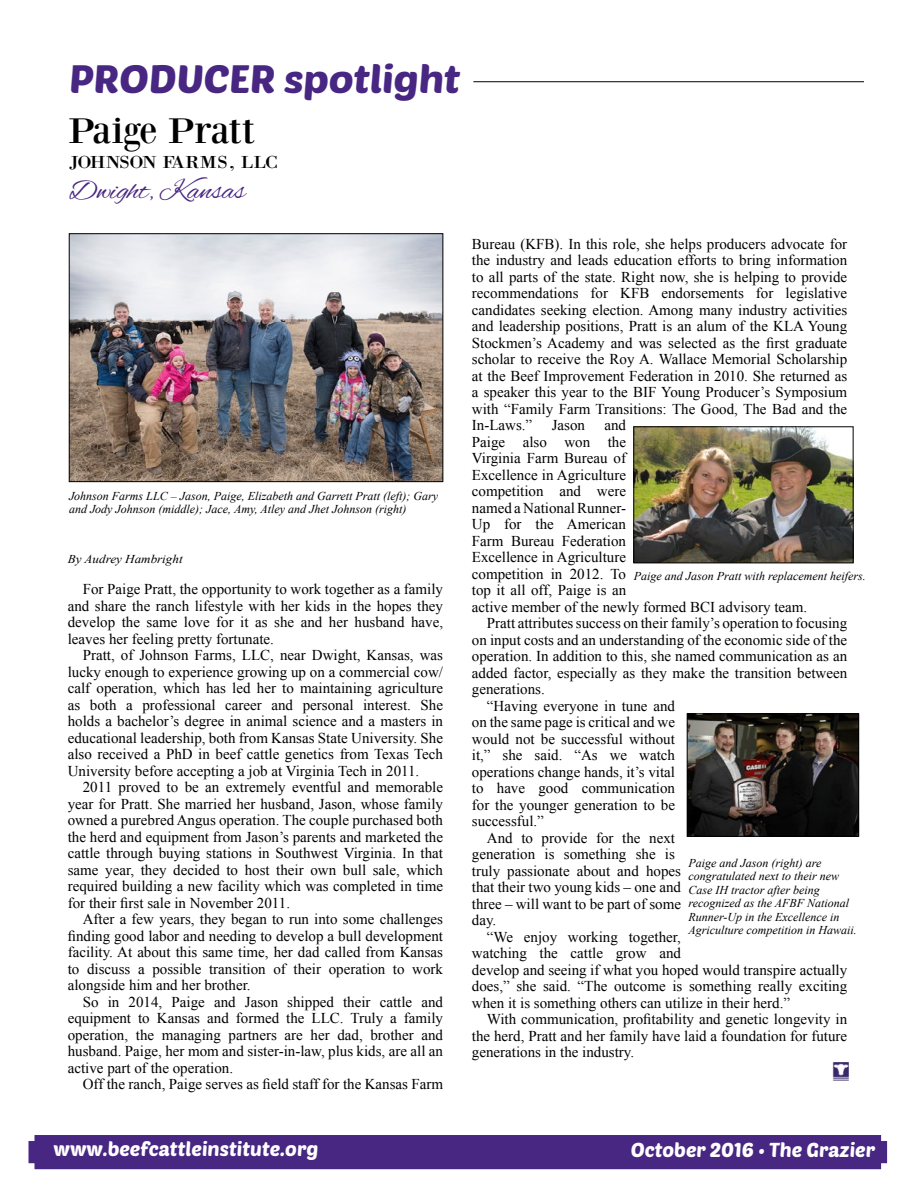
<style>
.page{position:relative;width:918px;height:1188px;background:#fff}
.page>*{position:absolute;margin:0;border:0;box-sizing:border-box;transform-origin:0 0}
.t1{font:38.55px "Poetsen One";letter-spacing:-.01em;color:#482783;scale:1.09 1}
.t2{font:36.9px "Bodoni XT";letter-spacing:-.02em;color:#000;scale:1.09 1}
.t3{font:27.9px "Alex Brush";letter-spacing:-.01em;color:#482783;scale:1.09 1}
.t4{font:19.65px "Poetsen One";color:#fff}
.t5{font:18px "Bodoni XT";letter-spacing:-.025em;color:#000;scale:1.09 1}
.t6{font:15px/16.5px "Times New Roman";color:#000;text-align:justify}
.t7{font:italic 12px/13.5px "Times New Roman";color:#000}
.t8{font:italic 12px "Times New Roman";color:#000;scale:1.09 1}
</style>
<div class="page">
<hr style="left:473px;top:81px;width:391px;height:1px;background:#000">
<div style="left:28px;top:1135px;width:859px;height:34px;background:#482783"></div>
<img style="left:636px;top:429px;width:215px;height:132px">
<div style="left:634px;top:427px;width:219px;height:136px;border:1px solid #000"></div>
<img style="left:71px;top:235px;width:370px;height:245px">
<div style="left:69px;top:233px;width:374px;height:249px;border:1px solid #000"></div>
<img style="left:689px;top:716px;width:168px;height:118px">
<div style="left:687px;top:714px;width:172px;height:122px;border:1px solid #000"></div>
<img style="left:833px;top:1062px;width:16px;height:19px">
<h1 class="t1" style="left:69px;top:54px;width:361px">PRODUCER spotlight</h1>
<h2 class="t2" style="left:68px;top:109px;width:174px">Paige Pratt</h2>
<p class="t5" style="left:69px;top:151px;width:193px">JOHNSON FARMS, LLC</p>
<h3 class="t3" style="left:69px;top:175px;width:163px">Dwight, Kansas</h3>
<p class="t7" style="left:69px;top:489px;width:371px">Johnson Farms LLC – Jason, Paige, Elizabeth and Garrett Pratt (left); Gary and Jody Johnson (middle); Jace, Amy, Atley and Jhet Johnson (right)</p>
<p class="t8" style="left:68px;top:551px;width:107px">By Audrey Hambright</p>
<p class="t6" style="left:68px;top:581px;width:377px;text-indent:15px">For Paige Pratt, the opportunity to work together as a family and share the ranch lifestyle with her kids in the hopes they develop the same love for it as she and her husband have, leaves her feeling pretty fortunate.</p>
<p class="t6" style="left:68px;top:647px;width:377px;text-indent:15px">Pratt, of Johnson Farms, LLC, near Dwight, Kansas, was lucky enough to experience growing up on a commercial cow/ calf operation, which has led her to maintaining agriculture as both a professional career and personal interest. She holds a bachelor’s degree in animal science and a masters in educational leadership, both from Kansas State University. She also received a PhD in beef cattle genetics from Texas Tech University before accepting a job at Virginia Tech in 2011.</p>
<p class="t6" style="left:68px;top:779px;width:377px;text-indent:15px">2011 proved to be an extremely eventful and memorable year for Pratt. She married her husband, Jason, whose family owned a purebred Angus operation. The couple purchased both the herd and equipment from Jason’s parents and marketed the cattle through buying stations in Southwest Virginia. In that same year, they decided to host their own bull sale, which required building a new facility which was completed in time for their first sale in November 2011.</p>
<p class="t6" style="left:68px;top:911px;width:377px;text-indent:15px">After a few years, they began to run into some challenges finding good labor and needing to develop a bull development facility. At about this same time, her dad called from Kansas to discuss a possible transition of their operation to work alongside him and her brother.</p>
<p class="t6" style="left:68px;top:993px;width:377px;text-indent:15px">So in 2014, Paige and Jason shipped their cattle and equipment to Kansas and formed the LLC. Truly a family operation, the managing partners are her dad, brother and husband. Paige, her mom and sister-in-law, plus kids, are all an active part of the operation.</p>
<p class="t6" style="left:83px;top:1076px;width:362px">Off the ranch, Paige serves as field staff for the Kansas Farm</p>
<p class="t6" style="left:472px;top:235px;width:377px">Bureau (KFB). In this role, she helps producers advocate for the industry and leads education efforts to bring information to all parts of the state. Right now, she is helping to provide recommendations for KFB endorsements for legislative candidates seeking election. Among many industry activities and leadership positions, Pratt is an alum of the KLA Young Stockmen’s Academy and was selected as the first graduate scholar to receive the Roy A. Wallace Memorial Scholarship at the Beef Improvement Federation in 2010. She returned as a speaker this year to the BIF Young Producer’s Symposium with “Family Farm Transitions: The Good, The Bad and the In-Laws.”</p>
<p class="t6" style="left:552px;top:417px;width:35px">Jason</p>
<p class="t6" style="left:604px;top:417px;width:23px">and</p>
<p class="t6" style="left:472px;top:433px;width:156px">Paige also won the</p>
<p class="t6" style="left:472px;top:450px;width:156px">Virginia Farm Bureau of</p>
<p class="t6" style="left:472px;top:466px;width:156px">Excellence in Agriculture</p>
<p class="t6" style="left:472px;top:483px;width:156px">competition and were</p>
<p class="t6" style="left:472px;top:499px;width:156px">named a National Runner-</p>
<p class="t6" style="left:472px;top:516px;width:156px">Up for the American</p>
<p class="t6" style="left:472px;top:532px;width:156px">Farm Bureau Federation</p>
<p class="t6" style="left:472px;top:549px;width:156px">Excellence in Agriculture</p>
<p class="t6" style="left:472px;top:565px;width:156px">competition in 2012. To</p>
<p class="t6" style="left:472px;top:582px;width:156px">top it all off, Paige is an</p>
<p class="t6" style="left:472px;top:598px;width:337px">active member of the newly formed BCI advisory team.</p>
<p class="t6" style="left:487px;top:615px;width:362px">Pratt attributes success on their family’s operation to focusing</p>
<p class="t6" style="left:472px;top:631px;width:377px">on input costs and an understanding of the economic side of the</p>
<p class="t6" style="left:472px;top:648px;width:377px">operation. In addition to this, she named communication as an</p>
<p class="t6" style="left:472px;top:664px;width:377px">added factor, especially as they make the transition between</p>
<p class="t6" style="left:472px;top:681px;width:74px">generations.</p>
<p class="t6" style="left:487px;top:697px;width:190px">“Having everyone in tune and</p>
<p class="t6" style="left:472px;top:714px;width:205px">on the same page is critical and we</p>
<p class="t6" style="left:472px;top:730px;width:205px">would not be successful without</p>
<p class="t6" style="left:472px;top:747px;width:205px">it,” she said. “As we watch</p>
<p class="t6" style="left:472px;top:763px;width:205px">operations change hands, it’s vital</p>
<p class="t6" style="left:472px;top:780px;width:205px">to have good communication</p>
<p class="t6" style="left:472px;top:796px;width:205px">for the younger generation to be</p>
<p class="t6" style="left:472px;top:813px;width:74px">successful.”</p>
<p class="t6" style="left:487px;top:829px;width:190px">And to provide for the next</p>
<p class="t6" style="left:472px;top:846px;width:205px">generation is something she is</p>
<p class="t6" style="left:472px;top:862px;width:211px">truly passionate about and hopes</p>
<p class="t6" style="left:472px;top:879px;width:211px">that their two young kids – one and</p>
<p class="t6" style="left:472px;top:895px;width:211px">three – will want to be part of some</p>
<p class="t6" style="left:472px;top:912px;width:26px">day.</p>
<p class="t6" style="left:487px;top:928px;width:196px">“We enjoy working together,</p>
<p class="t6" style="left:472px;top:945px;width:211px">watching the cattle grow and</p>
<p class="t6" style="left:472px;top:961px;width:377px">develop and seeing if what you hoped would transpire actually</p>
<p class="t6" style="left:472px;top:978px;width:377px">does,” she said. “The outcome is something really exciting</p>
<p class="t6" style="left:472px;top:994px;width:320px">when it is something others can utilize in their herd.”</p>
<p class="t6" style="left:487px;top:1011px;width:362px">With communication, profitability and genetic longevity in</p>
<p class="t6" style="left:472px;top:1027px;width:377px">the herd, Pratt and her family have laid a foundation for future</p>
<p class="t6" style="left:472px;top:1044px;width:164px">generations in the industry.</p>
<p class="t7" style="left:634px;top:569px;width:233px">Paige and Jason Pratt with replacement heifers.</p>
<p class="t7" style="left:688px;top:856px;width:170px">Paige and Jason (right) are congratulated next to their new<br>Case IH tractor after being recognized as the AFBF National<br>Runner-Up in the Excellence in<br>Agriculture competition in Hawaii.</p>
<h3 class="t4" style="left:54px;top:1137px;width:266px">www.beefcattleinstitute.org</h3>
<h3 class="t4" style="left:631px;top:1137px;width:246px">October 2016 • The Grazier</h3>
</div>
